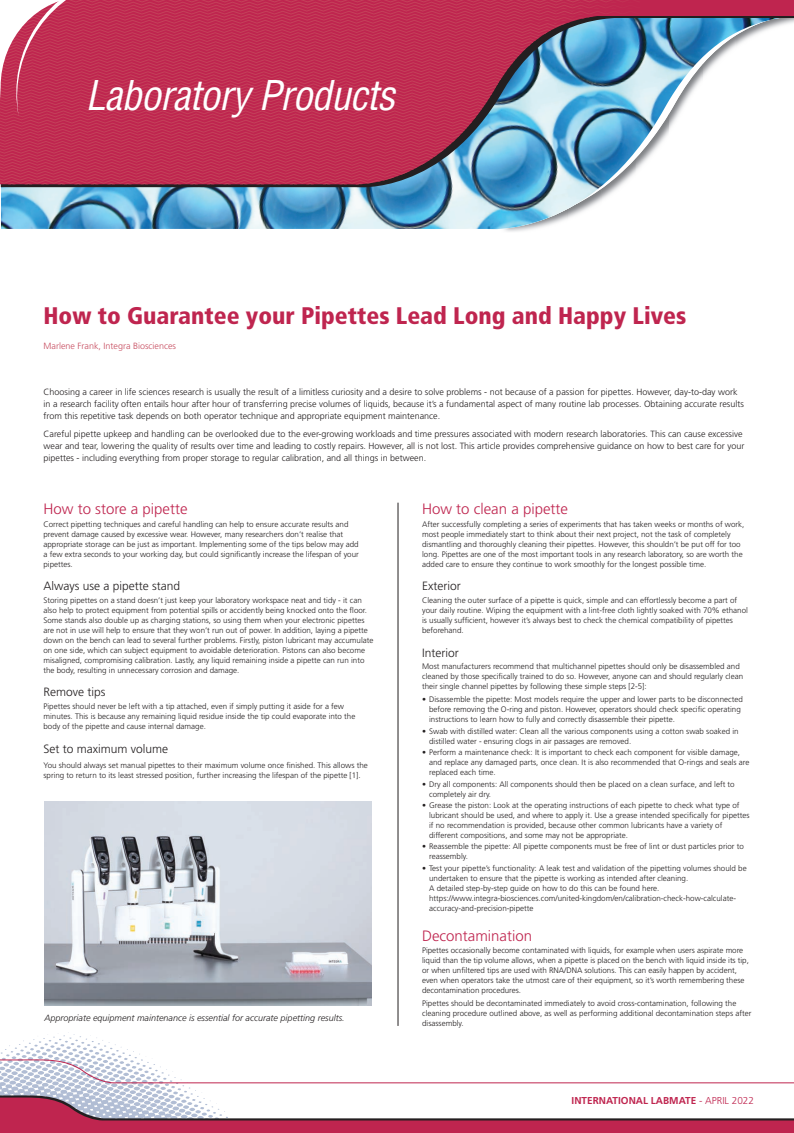
<style>
.page{position:relative;width:794px;height:1133px;background:#fff}
.page>*{position:absolute;margin:0;border:0;box-sizing:border-box;transform-origin:0 0}
.t1{font:italic condensed 40px "Helvetica";letter-spacing:-.02em;color:#fff}
.t2{font:900 condensed 24px "Frutiger";color:#bf254f}
.t3{font:300 15px "Frutiger";color:#bf254f}
.t4{font:300 12px "Frutiger";color:#231f20}
.t5{font:700 10px "Frutiger";color:#bf254f}
.t6{font:300 9px/12px "Frutiger";color:#231f20}
.t7{font:italic 300 9px "Frutiger";color:#231f20}
.t8{font:300 9px "Frutiger";color:#c74c5f}
.t9{font:300 8px/10px "Frutiger";color:#231f20}
.s1{font-weight:300}
</style>
<div class="page">
<img style="left:366px;top:18px;width:428px;height:214px">
<div style="left:1px;top:0;width:793px;height:18px;background:#231f20"></div>
<div style="left:0;top:0;width:794px;height:16px;background:#bf254f"></div>
<img style="left:366px;top:39px;width:274px;height:154px">
<img style="left:366px;top:0;width:259px;height:11px">
<img style="left:366px;top:11px;width:130px;height:28px">
<img style="left:496px;top:11px;width:144px;height:35px">
<img style="left:496px;top:45px;width:34px;height:40px">
<img style="left:366px;top:150px;width:78px;height:28px">
<svg style="left:0;top:0;width:366px;height:229px"></svg>
<hr style="left:397px;top:503px;width:1px;height:523px;background:#231f20">
<img style="left:45px;top:802px;width:326px;height:203px">
<svg style="left:0;top:0;width:113px;height:117px"></svg>
<svg style="left:0;top:1032px;width:794px;height:101px"></svg>
<h1 class="t1" style="left:85px;top:70px;width:311px">Laboratory Products</h1>
<h2 class="t2" style="left:44px;top:301px;width:644px">How to Guarantee your Pipettes Lead Long and Happy Lives</h2>
<p class="t8" style="left:44px;top:340px;width:134px">Marlene Frank, Integra Biosciences</p>
<p class="t6" style="left:44px;top:386px;width:702px">Choosing a career in life sciences research is usually the result of a limitless curiosity and a desire to solve problems - not because of a passion for pipettes. However, day-to-day work in a research facility often entails hour after hour of transferring precise volumes of liquids, because it’s a fundamental aspect of many routine lab processes. Obtaining accurate results from this repetitive task depends on both operator technique and appropriate equipment maintenance.</p>
<p class="t6" style="left:44px;top:428px;width:702px">Careful pipette upkeep and handling can be overlooked due to the ever-growing workloads and time pressures associated with modern research laboratories. This can cause excessive wear and tear, lowering the quality of results over time and leading to costly repairs. However, all is not lost. This article provides comprehensive guidance on how to best care for your pipettes - including everything from proper storage to regular calibration, and all things in between.</p>
<h3 class="t3" style="left:44px;top:500px;width:145px">How to store a pipette</h3>
<p class="t9" style="left:44px;top:519px;width:317px">Correct pipetting techniques and careful handling can help to ensure accurate results and prevent damage caused by excessive wear. However, many researchers don’t realise that appropriate storage can be just as important. Implementing some of the tips below may add a few extra seconds to your working day, but could significantly increase the lifespan of your pipettes.</p>
<h3 class="t4" style="left:44px;top:579px;width:138px">Always use a pipette stand</h3>
<p class="t9" style="left:44px;top:595px;width:331px">Storing pipettes on a stand doesn’t just keep your laboratory workspace neat and tidy - it can also help to protect equipment from potential spills or accidently being knocked onto the floor.<br>Some stands also double up as charging stations, so using them when your electronic pipettes are not in use will help to ensure that they won’t run out of power. In addition, laying a pipette down on the bench can lead to several further problems. Firstly, piston lubricant may accumulate on one side, which can subject equipment to avoidable deterioration. Pistons can also become misaligned, compromising calibration. Lastly, any liquid remaining inside a pipette can run into the body, resulting in unnecessary corrosion and damage.</p>
<h3 class="t4" style="left:44px;top:685px;width:64px">Remove tips</h3>
<p class="t9" style="left:44px;top:701px;width:313px">Pipettes should never be left with a tip attached, even if simply putting it aside for a few minutes. This is because any remaining liquid residue inside the tip could evaporate into the body of the pipette and cause internal damage.</p>
<h3 class="t4" style="left:44px;top:741px;width:126px">Set to maximum volume</h3>
<p class="t9" style="left:44px;top:760px;width:326px">You should always set manual pipettes to their maximum volume once finished. This allows the spring to return to its least stressed position, further increasing the lifespan of the pipette [1].</p>
<p class="t7" style="left:45px;top:1013px;width:302px">Appropriate equipment maintenance is essential for accurate pipetting results.</p>
<h3 class="t3" style="left:422px;top:500px;width:147px">How to clean a pipette</h3>
<p class="t9" style="left:422px;top:519px;width:324px">After successfully completing a series of experiments that has taken weeks or months of work, most people immediately start to think about their next project, not the task of completely dismantling and thoroughly cleaning their pipettes. However, this shouldn’t be put off for too long. Pipettes are one of the most important tools in any research laboratory, so are worth the added care to ensure they continue to work smoothly for the longest possible time.</p>
<h3 class="t4" style="left:422px;top:579px;width:40px">Exterior</h3>
<p class="t9" style="left:422px;top:595px;width:327px">Cleaning the outer surface of a pipette is quick, simple and can effortlessly become a part of your daily routine. Wiping the equipment with a lint-free cloth lightly soaked with 70% ethanol is usually sufficient, however it’s always best to check the chemical compatibility of pipettes beforehand.</p>
<h3 class="t4" style="left:422px;top:646px;width:38px">Interior</h3>
<p class="t9" style="left:422px;top:662px;width:322px">Most manufacturers recommend that multichannel pipettes should only be disassembled and cleaned by those specifically trained to do so. However, anyone can and should regularly clean their single channel pipettes by following these simple steps [2-5]:</p>
<p class="t9" style="left:429px;top:694px;width:315px;text-indent:-7px">• Disassemble the pipette: Most models require the upper and lower parts to be disconnected before removing the O-ring and piston. However, operators should check specific operating instructions to learn how to fully and correctly disassemble their pipette.</p>
<p class="t9" style="left:429px;top:726px;width:311px;text-indent:-7px">• Swab with distilled water: Clean all the various components using a cotton swab soaked in distilled water - ensuring clogs in air passages are removed.</p>
<p class="t9" style="left:429px;top:747px;width:322px;text-indent:-7px">• Perform a maintenance check: It is important to check each component for visible damage, and replace any damaged parts, once clean. It is also recommended that O-rings and seals are replaced each time.</p>
<p class="t9" style="left:429px;top:779px;width:307px;text-indent:-7px">• Dry all components: All components should then be placed on a clean surface, and left to completely air dry.</p>
<p class="t9" style="left:429px;top:800px;width:322px;text-indent:-7px">• Grease the piston: Look at the operating instructions of each pipette to check what type of lubricant should be used, and where to apply it. Use a grease intended specifically for pipettes if no recommendation is provided, because other common lubricants have a variety of different compositions, and some may not be appropriate.</p>
<p class="t9" style="left:429px;top:842px;width:316px;text-indent:-7px">• Reassemble the pipette: All pipette components must be free of lint or dust particles prior to reassembly.</p>
<p class="t9" style="left:429px;top:863px;width:319px;text-indent:-7px">• Test your pipette’s functionality: A leak test and validation of the pipetting volumes should be undertaken to ensure that the pipette is working as intended after cleaning.<br>A detailed step-by-step guide on how to do this can be found here. https://www.integra-biosciences.com/united-kingdom/en/calibration-check-how-calculate&shy;accuracy-and-precision-pipette</p>
<h3 class="t3" style="left:422px;top:927px;width:112px">Decontamination</h3>
<p class="t9" style="left:422px;top:945px;width:328px">Pipettes occasionally become contaminated with liquids, for example when users aspirate more liquid than the tip volume allows, when a pipette is placed on the bench with liquid inside its tip, or when unfiltered tips are used with RNA/DNA solutions. This can easily happen by accident, even when operators take the utmost care of their equipment, so it’s worth remembering these decontamination procedures.</p>
<p class="t9" style="left:422px;top:998px;width:331px">Pipettes should be decontaminated immediately to avoid cross-contamination, following the cleaning procedure outlined above, as well as performing additional decontamination steps after disassembly.</p>
<p class="t5" style="left:571px;top:1094px;width:184px">INTERNATIONAL LABMATE <span class="s1">- APRIL 2022</span></p>
</div>
